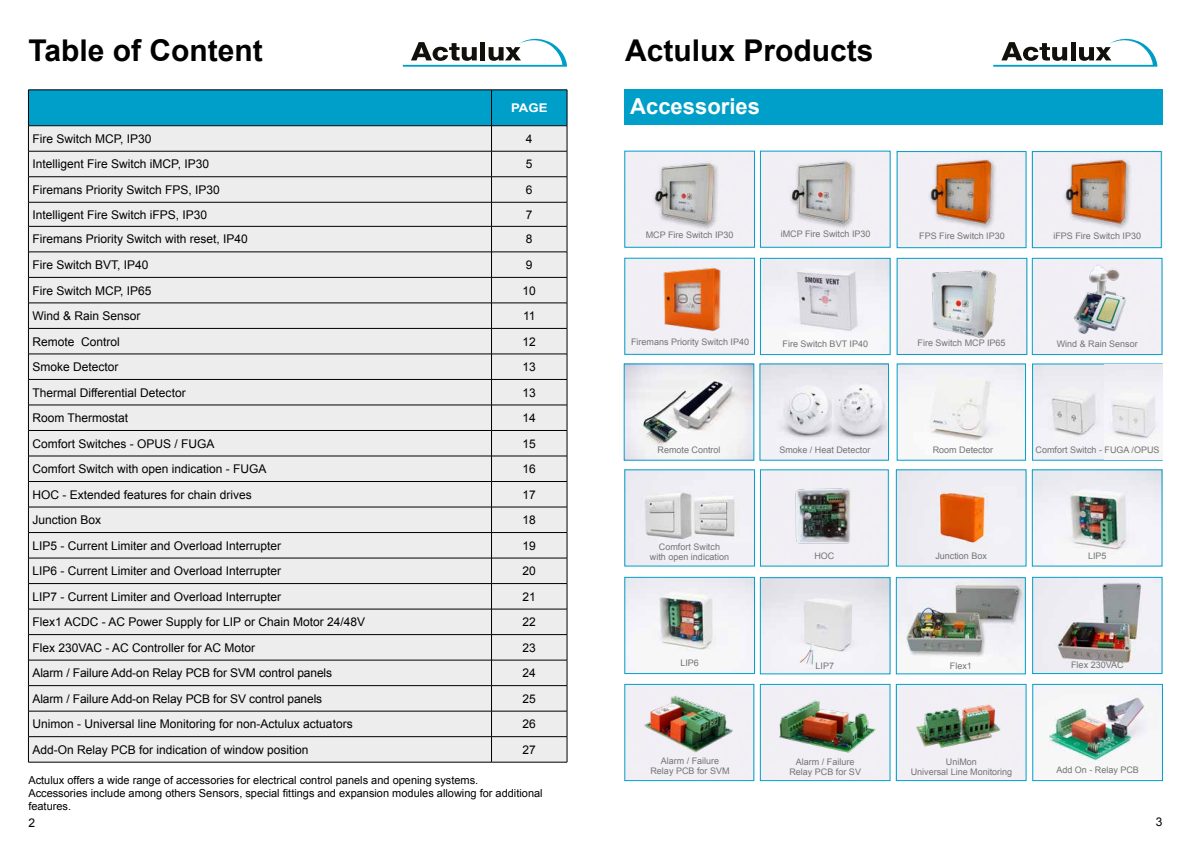
<style>
.page{position:relative;width:1191px;height:842px;background:#fff}
.page>*{position:absolute;margin:0;border:0;box-sizing:border-box;transform-origin:0 0}
.t1{font:700 30px "Arial";color:#000}
.t2{font:700 22px "Arial";color:#fdfefa}
.t3{font:12px "Arial";color:#000}
.t4{font:700 12px "Arial";color:#fff;scale:1.1 1}
.t5{font:11px/13px "Arial";color:#000}
.t6{font:9px/10.4px "Arial";color:#747373;text-align:center}
</style>
<div class="page">
<svg style="left:28px;top:90px;width:540px;height:672px;background:#b5bcbe"></svg>
<hr style="left:28px;top:762px;width:463px;height:1px;background:#000">
<hr style="left:491px;top:762px;width:76px;height:1px;background:#000">
<svg style="left:411px;top:42px;width:66px;height:19px"></svg>
<div style="left:480px;top:42px;width:5px;height:18px;background:#12100b"></div>
<hr style="left:403px;top:65px;width:164px;height:2px;background:#009dc7">
<svg style="left:488px;top:39px;width:79px;height:27px"></svg>
<img style="left:762px;top:260px;width:126px;height:93px">
<div style="left:760px;top:258px;width:130px;height:97px;border:1px solid #009fc9"></div>
<img style="left:626px;top:366px;width:126px;height:93px">
<img style="left:898px;top:366px;width:126px;height:78px">
<img style="left:1034px;top:471px;width:126px;height:93px">
<img style="left:1034px;top:686px;width:126px;height:78px">
<div style="left:1032px;top:684px;width:130px;height:97px;border:1px solid #009fc9"></div>
<img style="left:898px;top:579px;width:125px;height:84px">
<div style="left:896px;top:577px;width:129px;height:97px;border:1px solid #009fc9"></div>
<img style="left:898px;top:471px;width:126px;height:93px">
<img style="left:792px;top:474px;width:66px;height:85px">
<img style="left:762px;top:579px;width:126px;height:93px">
<div style="left:760px;top:577px;width:130px;height:97px;border:1px solid #009fc9"></div>
<img style="left:762px;top:686px;width:124px;height:83px">
<div style="left:760px;top:684px;width:130px;height:97px;border:1px solid #009fc9"></div>
<div style="left:1032px;top:258px;width:130px;height:97px;border:1px solid #009fc9"></div>
<img style="left:1065px;top:262px;width:67px;height:78px">
<img style="left:898px;top:686px;width:126px;height:83px">
<div style="left:896px;top:684px;width:130px;height:97px;border:1px solid #009fc9"></div>
<img style="left:898px;top:153px;width:126px;height:77px">
<div style="left:896px;top:151px;width:130px;height:97px;border:1px solid #009fc9"></div>
<img style="left:661px;top:266px;width:62px;height:66px">
<div style="left:624px;top:258px;width:131px;height:97px;border:1px solid #009fc9"></div>
<img style="left:626px;top:579px;width:127px;height:93px">
<div style="left:624px;top:577px;width:131px;height:97px;border:1px solid #009fc9"></div>
<img style="left:626px;top:686px;width:126px;height:74px">
<div style="left:624px;top:684px;width:130px;height:97px;border:1px solid #009fc9"></div>
<div style="left:624px;top:151px;width:131px;height:97px;border:1px solid #009fc9"></div>
<div style="left:760px;top:151px;width:130px;height:97px;border:1px solid #009fc9"></div>
<img style="left:761px;top:152px;width:129px;height:78px">
<img style="left:624px;top:153px;width:130px;height:79px">
<div style="left:896px;top:258px;width:131px;height:97px;border:1px solid #009fc9"></div>
<img style="left:897px;top:261px;width:129px;height:94px">
<svg style="left:1001px;top:42px;width:66px;height:19px"></svg>
<div style="left:1070px;top:42px;width:5px;height:18px;background:#12100b"></div>
<hr style="left:993px;top:65px;width:164px;height:2px;background:#009dc7">
<svg style="left:1079px;top:39px;width:78px;height:26px"></svg>
<div style="left:624px;top:89px;width:538px;height:36px;background:#009fc9"></div>
<img style="left:761px;top:366px;width:126px;height:93px">
<img style="left:832px;top:365px;width:55px;height:93px">
<img style="left:1034px;top:366px;width:70px;height:93px">
<img style="left:1104px;top:365px;width:58px;height:94px">
<img style="left:626px;top:471px;width:127px;height:93px">
<img style="left:1034px;top:579px;width:126px;height:93px">
<div style="left:1032px;top:577px;width:130px;height:97px;border:1px solid #009fc9"></div>
<img style="left:1031px;top:152px;width:131px;height:96px">
<img style="left:1034px;top:153px;width:125px;height:77px">
<div style="left:1032px;top:151px;width:129px;height:97px;border:1px solid #009fc9"></div>
<h1 class="t1" style="left:28px;top:31px;width:236px">Table of Content</h1>
<p class="t4" style="left:511px;top:100px;width:35px">PAGE</p>
<p class="t3" style="left:32px;top:131px;width:121px">Fire Switch MCP, IP30</p>
<p class="t3" style="left:526px;top:131px;width:8px">4</p>
<p class="t3" style="left:32px;top:156px;width:178px">Intelligent Fire Switch iMCP, IP30</p>
<p class="t3" style="left:526px;top:156px;width:8px">5</p>
<p class="t3" style="left:32px;top:182px;width:189px">Firemans Priority Switch FPS, IP30</p>
<p class="t3" style="left:526px;top:182px;width:8px">6</p>
<p class="t3" style="left:32px;top:207px;width:176px">Intelligent Fire Switch iFPS, IP30</p>
<p class="t3" style="left:526px;top:207px;width:8px">7</p>
<p class="t3" style="left:32px;top:231px;width:217px">Firemans Priority Switch with reset, IP40</p>
<p class="t3" style="left:526px;top:231px;width:8px">8</p>
<p class="t3" style="left:32px;top:257px;width:118px">Fire Switch BVT, IP40</p>
<p class="t3" style="left:526px;top:257px;width:8px">9</p>
<p class="t3" style="left:32px;top:282px;width:121px">Fire Switch MCP, IP65</p>
<p class="t3" style="left:522px;top:282px;width:15px">10</p>
<p class="t3" style="left:32px;top:308px;width:110px">Wind &amp; Rain Sensor</p>
<p class="t3" style="left:523px;top:308px;width:14px">11</p>
<p class="t3" style="left:32px;top:333px;width:89px">Remote Control</p>
<p class="t3" style="left:522px;top:333px;width:15px">12</p>
<p class="t3" style="left:32px;top:359px;width:88px">Smoke Detector</p>
<p class="t3" style="left:522px;top:359px;width:15px">13</p>
<p class="t3" style="left:32px;top:384px;width:155px">Thermal Differential Detector</p>
<p class="t3" style="left:522px;top:384px;width:15px">13</p>
<p class="t3" style="left:32px;top:410px;width:97px">Room Thermostat</p>
<p class="t3" style="left:522px;top:410px;width:15px">14</p>
<p class="t3" style="left:32px;top:435px;width:184px">Comfort Switches - OPUS / FUGA</p>
<p class="t3" style="left:522px;top:435px;width:15px">15</p>
<p class="t3" style="left:32px;top:461px;width:236px">Comfort Switch with open indication - FUGA</p>
<p class="t3" style="left:522px;top:461px;width:15px">16</p>
<p class="t3" style="left:32px;top:487px;width:221px">HOC - Extended features for chain drives</p>
<p class="t3" style="left:522px;top:487px;width:15px">17</p>
<p class="t3" style="left:32px;top:512px;width:70px">Junction Box</p>
<p class="t3" style="left:522px;top:512px;width:15px">18</p>
<p class="t3" style="left:32px;top:538px;width:250px">LIP5 - Current Limiter and Overload Interrupter</p>
<p class="t3" style="left:522px;top:538px;width:15px">19</p>
<p class="t3" style="left:32px;top:563px;width:250px">LIP6 - Current Limiter and Overload Interrupter</p>
<p class="t3" style="left:522px;top:563px;width:15px">20</p>
<p class="t3" style="left:32px;top:589px;width:250px">LIP7 - Current Limiter and Overload Interrupter</p>
<p class="t3" style="left:522px;top:589px;width:15px">21</p>
<p class="t3" style="left:32px;top:614px;width:334px">Flex1 ACDC - AC Power Supply for LIP or Chain Motor 24/48V</p>
<p class="t3" style="left:522px;top:614px;width:15px">22</p>
<p class="t3" style="left:32px;top:640px;width:224px">Flex 230VAC - AC Controller for AC Motor</p>
<p class="t3" style="left:522px;top:640px;width:15px">23</p>
<p class="t3" style="left:32px;top:665px;width:301px">Alarm / Failure Add-on Relay PCB for SVM control panels</p>
<p class="t3" style="left:522px;top:665px;width:15px">24</p>
<p class="t3" style="left:32px;top:691px;width:291px">Alarm / Failure Add-on Relay PCB for SV control panels</p>
<p class="t3" style="left:522px;top:691px;width:15px">25</p>
<p class="t3" style="left:32px;top:716px;width:322px">Unimon - Universal line Monitoring for non-Actulux actuators</p>
<p class="t3" style="left:522px;top:716px;width:15px">26</p>
<p class="t3" style="left:32px;top:742px;width:278px">Add-On Relay PCB for indication of window position</p>
<p class="t3" style="left:522px;top:742px;width:15px">27</p>
<p class="t5" style="left:28px;top:774px;width:516px">Actulux offers a wide range of accessories for electrical control panels and opening systems.<br>Accessories include among others Sensors, special fittings and expansion modules allowing for additional features.</p>
<h1 class="t1" style="left:625px;top:31px;width:250px">Actulux Products</h1>
<h2 class="t2" style="left:630px;top:92px;width:131px">Accessories</h2>
<p class="t6" style="left:645px;top:230px;width:89px">MCP Fire Switch IP30</p>
<p class="t6" style="left:780px;top:229px;width:91px">iMCP Fire Switch IP30</p>
<p class="t6" style="left:919px;top:230px;width:87px">FPS Fire Switch IP30</p>
<p class="t6" style="left:1053px;top:230px;width:89px">iFPS Fire Switch IP30</p>
<p class="t6" style="left:631px;top:337px;width:120px">Firemans Priority Switch IP40</p>
<p class="t6" style="left:782px;top:339px;width:87px">Fire Switch BVT IP40</p>
<p class="t6" style="left:917px;top:338px;width:89px">Fire Switch MCP IP65</p>
<p class="t6" style="left:1056px;top:339px;width:83px">Wind &amp; Rain Sensor</p>
<p class="t6" style="left:657px;top:444px;width:65px">Remote Control</p>
<p class="t6" style="left:932px;top:445px;width:62px">Room Detector</p>
<p class="t6" style="left:779px;top:445px;width:93px">Smoke / Heat Detector</p>
<p class="t6" style="left:1035px;top:445px;width:126px">Comfort Switch - FUGA /OPUS</p>
<p class="t6" style="left:650px;top:542px;width:81px">Comfort Switch with open indication</p>
<p class="t6" style="left:680px;top:658px;width:20px">LIP6</p>
<p class="t6" style="left:650px;top:756px;width:81px">Alarm / Failure<br>Relay PCB for SVM</p>
<p class="t6" style="left:814px;top:550px;width:21px">HOC</p>
<p class="t6" style="left:935px;top:550px;width:53px">Junction Box</p>
<p class="t6" style="left:815px;top:661px;width:20px">LIP7</p>
<p class="t6" style="left:789px;top:756px;width:73px">Alarm / Failure<br>Relay PCB for SV</p>
<p class="t6" style="left:950px;top:660px;width:24px">Flex1</p>
<p class="t6" style="left:910px;top:756px;width:103px">UniMon<br>Universal Line Monitoring</p>
<p class="t6" style="left:1088px;top:550px;width:20px">LIP5</p>
<p class="t6" style="left:1071px;top:660px;width:54px">Flex 230VAC</p>
<p class="t6" style="left:1056px;top:765px;width:84px">Add On - Relay PCB</p>
<p class="t3" style="left:28px;top:814px;width:8px">2</p>
<p class="t3" style="left:1155px;top:814px;width:8px">3</p>
</div>
